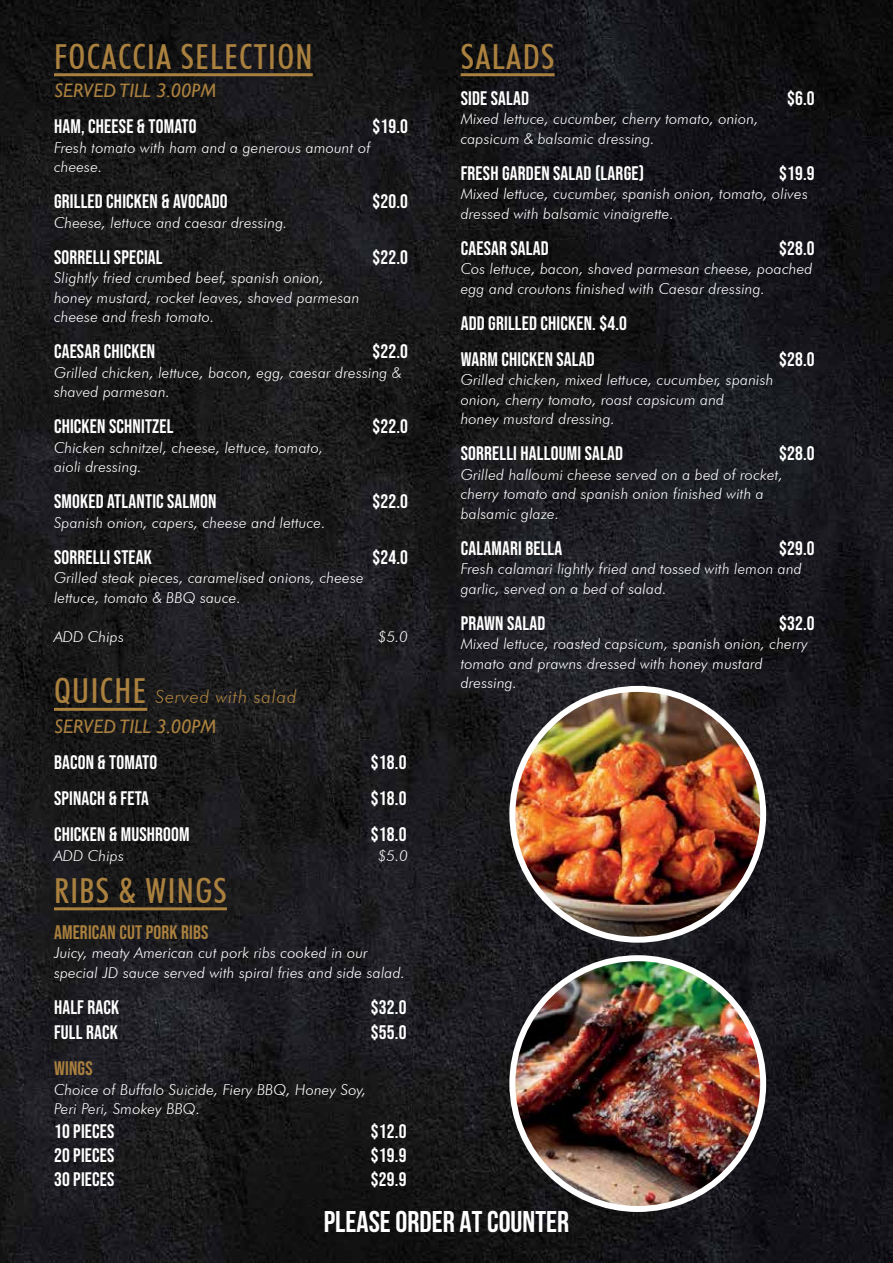
<style>
.page{position:relative;width:893px;height:1263px;background:#fff}
.page>*{position:absolute;margin:0;border:0;box-sizing:border-box;transform-origin:0 0}
.t1{font:500 condensed 34.5px "Futura BT";letter-spacing:.04em;color:#aa803e}
.t2{font:700 30px "Bebas Neue";color:#fff}
.t3{font:19.5px/36px "Bebas Neue";letter-spacing:.01em;color:#fff}
.t4{font:italic 19.5px "Gill Sans";letter-spacing:.01em;color:#aa803e}
.t5{font:19.5px "Bebas Neue";letter-spacing:.01em;color:#aa803e}
.t6{font:italic 300 18px "Futura BT";letter-spacing:.04em;color:#aa803e}
.t7{font:italic 300 15px/19.5px "Futura BT";letter-spacing:.01em;color:#fff}
.s1{font-weight:500;font-style:normal;font-stretch:condensed;font-size:34.5px}
</style>
<div class="page">
<img style="left:0;top:0;width:893px;height:1263px">
<img style="left:514px;top:689px;width:249px;height:251px">
<div style="left:509px;top:686px;width:257px;height:257px;border:6px solid #fff;border-radius:50%"></div>
<img style="left:512px;top:958px;width:251px;height:251px">
<div style="left:509px;top:955px;width:257px;height:257px;border:6px solid #fff;border-radius:50%"></div>
<hr style="left:54px;top:73px;width:259px;height:3px;background:#aa803e">
<hr style="left:54px;top:708px;width:93px;height:3px;background:#aa803e">
<hr style="left:54px;top:907px;width:173px;height:3px;background:#aa803e">
<hr style="left:461px;top:73px;width:94px;height:3px;background:#aa803e">
<h1 class="t1" style="left:54px;top:36px;width:260px">FOCACCIA SELECTION</h1>
<h3 class="t4" style="left:54px;top:79px;width:164px">SERVED TILL 3.00PM</h3>
<h3 class="t3" style="left:54px;top:108px;width:144px">HAM, CHEESE &amp; TOMATO</h3>
<h3 class="t3" style="left:372px;top:108px;width:37px">$19.0</h3>
<p class="t7" style="left:54px;top:138px;width:318px">Fresh tomato with ham and a generous amount of cheese.</p>
<h3 class="t3" style="left:54px;top:183px;width:175px">GRILLED CHICKEN &amp; AVOCADO</h3>
<h3 class="t3" style="left:372px;top:183px;width:37px">$20.0</h3>
<p class="t7" style="left:54px;top:213px;width:235px">Cheese, lettuce and caesar dressing.</p>
<h3 class="t3" style="left:54px;top:239px;width:110px">SORRELLI SPECIAL</h3>
<h3 class="t3" style="left:372px;top:239px;width:37px">$22.0</h3>
<p class="t7" style="left:54px;top:268px;width:307px">Slightly fried crumbed beef, spanish onion, honey mustard, rocket leaves, shaved parmesan cheese and fresh tomato.</p>
<h3 class="t3" style="left:54px;top:333px;width:103px">CAESAR CHICKEN</h3>
<h3 class="t3" style="left:372px;top:333px;width:37px">$22.0</h3>
<p class="t7" style="left:54px;top:363px;width:349px">Grilled chicken, lettuce, bacon, egg, caesar dressing &amp; shaved parmesan.</p>
<h3 class="t3" style="left:54px;top:408px;width:121px">CHICKEN SCHNITZEL</h3>
<h3 class="t3" style="left:372px;top:408px;width:37px">$22.0</h3>
<p class="t7" style="left:54px;top:438px;width:271px">Chicken schnitzel, cheese, lettuce, tomato, aioli dressing.</p>
<h3 class="t3" style="left:54px;top:483px;width:164px">SMOKED ATLANTIC SALMON</h3>
<h3 class="t3" style="left:372px;top:483px;width:37px">$22.0</h3>
<p class="t7" style="left:54px;top:513px;width:273px">Spanish onion, capers, cheese and lettuce.</p>
<h3 class="t3" style="left:54px;top:539px;width:99px">SORRELLI STEAK</h3>
<h3 class="t3" style="left:372px;top:539px;width:37px">$24.0</h3>
<p class="t7" style="left:54px;top:568px;width:311px">Grilled steak pieces, caramelised onions, cheese lettuce, tomato &amp; BBQ sauce.</p>
<p class="t7" style="left:54px;top:627px;width:72px">ADD Chips</p>
<p class="t7" style="left:378px;top:627px;width:31px">$5.0</p>
<p class="t6" style="left:54px;top:686px;width:244px"><span class="s1">QUICHE</span> Served with salad</p>
<h3 class="t4" style="left:54px;top:715px;width:164px">SERVED TILL 3.00PM</h3>
<h3 class="t3" style="left:54px;top:744px;width:105px">BACON &amp; TOMATO</h3>
<h3 class="t3" style="left:371px;top:744px;width:37px">$18.0</h3>
<h3 class="t3" style="left:54px;top:780px;width:97px">SPINACH &amp; FETA</h3>
<h3 class="t3" style="left:371px;top:780px;width:37px">$18.0</h3>
<h3 class="t3" style="left:54px;top:816px;width:137px">CHICKEN &amp; MUSHROOM</h3>
<h3 class="t3" style="left:371px;top:816px;width:37px">$18.0</h3>
<p class="t7" style="left:54px;top:846px;width:72px">ADD Chips</p>
<p class="t7" style="left:378px;top:846px;width:31px">$5.0</p>
<h1 class="t1" style="left:54px;top:870px;width:174px">RIBS &amp; WINGS</h1>
<h3 class="t5" style="left:54px;top:921px;width:156px">AMERICAN CUT PORK RIBS</h3>
<p class="t7" style="left:54px;top:943px;width:353px">Juicy, meaty American cut pork ribs cooked in our special JD sauce served with spiral fries and side salad.</p>
<h3 class="t3" style="left:54px;top:989px;width:67px">HALF RACK</h3>
<h3 class="t3" style="left:371px;top:989px;width:37px">$32.0</h3>
<h3 class="t3" style="left:54px;top:1014px;width:65px">FULL RACK</h3>
<h3 class="t3" style="left:371px;top:1014px;width:37px">$55.0</h3>
<h3 class="t5" style="left:54px;top:1057px;width:40px">WINGS</h3>
<p class="t7" style="left:54px;top:1080px;width:314px">Choice of Buffalo Suicide, Fiery BBQ, Honey Soy,<br>Peri Peri, Smokey BBQ.</p>
<h3 class="t3" style="left:54px;top:1113px;width:62px">10 PIECES</h3>
<h3 class="t3" style="left:371px;top:1113px;width:37px">$12.0</h3>
<h3 class="t3" style="left:54px;top:1137px;width:62px">20 PIECES</h3>
<h3 class="t3" style="left:371px;top:1137px;width:37px">$19.9</h3>
<h3 class="t3" style="left:54px;top:1161px;width:62px">30 PIECES</h3>
<h3 class="t3" style="left:371px;top:1161px;width:37px">$29.9</h3>
<h1 class="t1" style="left:461px;top:36px;width:95px">SALADS</h1>
<h3 class="t3" style="left:461px;top:80px;width:70px">SIDE SALAD</h3>
<h3 class="t3" style="left:787px;top:80px;width:29px">$6.0</h3>
<p class="t7" style="left:461px;top:109px;width:299px">Mixed lettuce, cucumber, cherry tomato, onion, capsicum &amp; balsamic dressing.</p>
<h3 class="t3" style="left:461px;top:155px;width:185px">FRESH GARDEN SALAD (LARGE)</h3>
<h3 class="t3" style="left:779px;top:155px;width:37px">$19.9</h3>
<p class="t7" style="left:461px;top:184px;width:349px">Mixed lettuce, cucumber, spanish onion, tomato, olives dressed with balsamic vinaigrette.</p>
<h3 class="t3" style="left:461px;top:230px;width:90px">CAESAR SALAD</h3>
<h3 class="t3" style="left:779px;top:230px;width:37px">$28.0</h3>
<p class="t7" style="left:461px;top:259px;width:353px">Cos lettuce, bacon, shaved parmesan cheese, poached egg and croutons finished with Caesar dressing.</p>
<h3 class="t3" style="left:461px;top:305px;width:168px">ADD GRILLED CHICKEN. $4.0<br>WARM CHICKEN SALAD</h3>
<h3 class="t3" style="left:779px;top:341px;width:37px">$28.0</h3>
<p class="t7" style="left:461px;top:370px;width:314px">Grilled chicken, mixed lettuce, cucumber, spanish onion, cherry tomato, roast capsicum and<br>honey mustard dressing.</p>
<h3 class="t3" style="left:461px;top:435px;width:164px">SORRELLI HALLOUMI SALAD</h3>
<h3 class="t3" style="left:779px;top:435px;width:37px">$28.0</h3>
<p class="t7" style="left:461px;top:465px;width:324px">Grilled halloumi cheese served on a bed of rocket, cherry tomato and spanish onion finished with a balsamic glaze.</p>
<h3 class="t3" style="left:461px;top:530px;width:103px">CALAMARI BELLA</h3>
<h3 class="t3" style="left:779px;top:530px;width:37px">$29.0</h3>
<p class="t7" style="left:461px;top:559px;width:343px">Fresh calamari lightly fried and tossed with lemon and garlic, served on a bed of salad.</p>
<h3 class="t3" style="left:461px;top:605px;width:86px">PRAWN SALAD</h3>
<h3 class="t3" style="left:779px;top:605px;width:37px">$32.0</h3>
<p class="t7" style="left:461px;top:634px;width:349px">Mixed lettuce, roasted capsicum, spanish onion, cherry tomato and prawns dressed with honey mustard dressing.</p>
<h2 class="t2" style="left:324px;top:1205px;width:247px">PLEASE ORDER AT COUNTER</h2>
</div>
